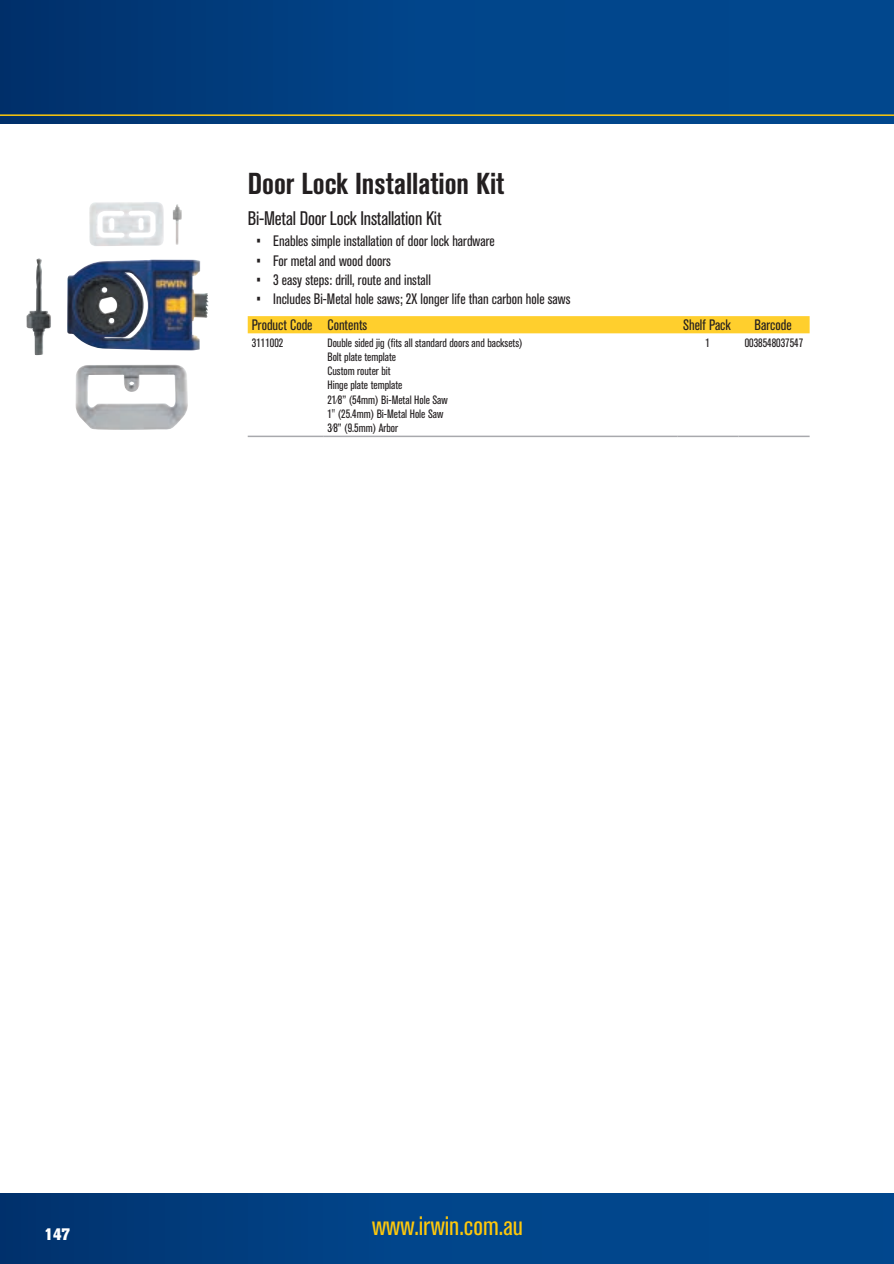
<style>
.page{position:relative;width:894px;height:1264px;background:#fff}
.page>*{position:absolute;margin:0;border:0;box-sizing:border-box;transform-origin:0 0}
.t1{font:700 condensed 30px "Akzidenz Grotesk BE";color:#231f20}
.t2{font:condensed 27px "Akzidenz Grotesk BE";color:#fec80b}
.t3{font:condensed 19.5px "Akzidenz Grotesk BE";letter-spacing:-.01em;color:#231f20}
.t4{font:800 16.5px "Akzidenz Grotesk BE";color:#fff}
.t5{font:condensed 15px "Akzidenz Grotesk BE";color:#231f20}
.t6{font:condensed 12px/14.2px "Akzidenz Grotesk BE";color:#231f20}
</style>
<div class="page">
<svg style="left:0;top:1193px;width:894px;height:71px;background:#004184"></svg>
<div style="left:0;top:0;width:894px;height:124px;background:linear-gradient(to right,#013572,#014c95)"></div>
<hr style="left:0;top:114px;width:894px;height:2px;background:#fec80b">
<div style="left:248px;top:316px;width:561px;height:17px;background:#ffcf2d"></div>
<hr style="left:248px;top:436px;width:75px;height:1px;background:#a8a9ad">
<hr style="left:323px;top:436px;width:354px;height:1px;background:#a8a9ad">
<hr style="left:677px;top:436px;width:61px;height:1px;background:#a8a9ad">
<hr style="left:738px;top:436px;width:71px;height:1px;background:#a8a9ad">
<img style="left:27px;top:202px;width:155px;height:154px">
<h1 class="t1" style="left:248px;top:166px;width:258px">Door Lock Installation Kit</h1>
<h3 class="t3" style="left:248px;top:207px;width:195px">Bi-Metal Door Lock Installation Kit</h3>
<p class="t5" style="left:256px;top:233px;width:240px">• Enables simple installation of door lock hardware</p>
<p class="t5" style="left:256px;top:252px;width:136px">• For metal and wood doors</p>
<p class="t5" style="left:256px;top:271px;width:176px">• 3 easy steps: drill, route and install</p>
<p class="t5" style="left:256px;top:291px;width:316px">• Includes Bi-Metal hole saws; 2X longer life than carbon hole saws</p>
<p class="t5" style="left:252px;top:317px;width:117px">Product Code Contents</p>
<p class="t5" style="left:683px;top:317px;width:49px">Shelf Pack</p>
<p class="t5" style="left:754px;top:317px;width:39px">Barcode</p>
<p class="t6" style="left:252px;top:335px;width:33px">3111002</p>
<p class="t6" style="left:327px;top:335px;width:197px">Double sided jig (fits all standard doors and backsets)<br>Bolt plate template<br>Custom router bit<br>Hinge plate template<br>21⁄8” (54mm) Bi-Metal Hole Saw<br>1" (25.4mm) Bi-Metal Hole Saw<br>3⁄8” (9.5mm) Arbor</p>
<p class="t6" style="left:705px;top:335px;width:6px">1</p>
<p class="t6" style="left:745px;top:335px;width:60px">0038548037547</p>
<p class="t4" style="left:44px;top:1225px;width:27px">147</p>
<h2 class="t2" style="left:372px;top:1210px;width:152px">www.irwin.com.au</h2>
</div>
